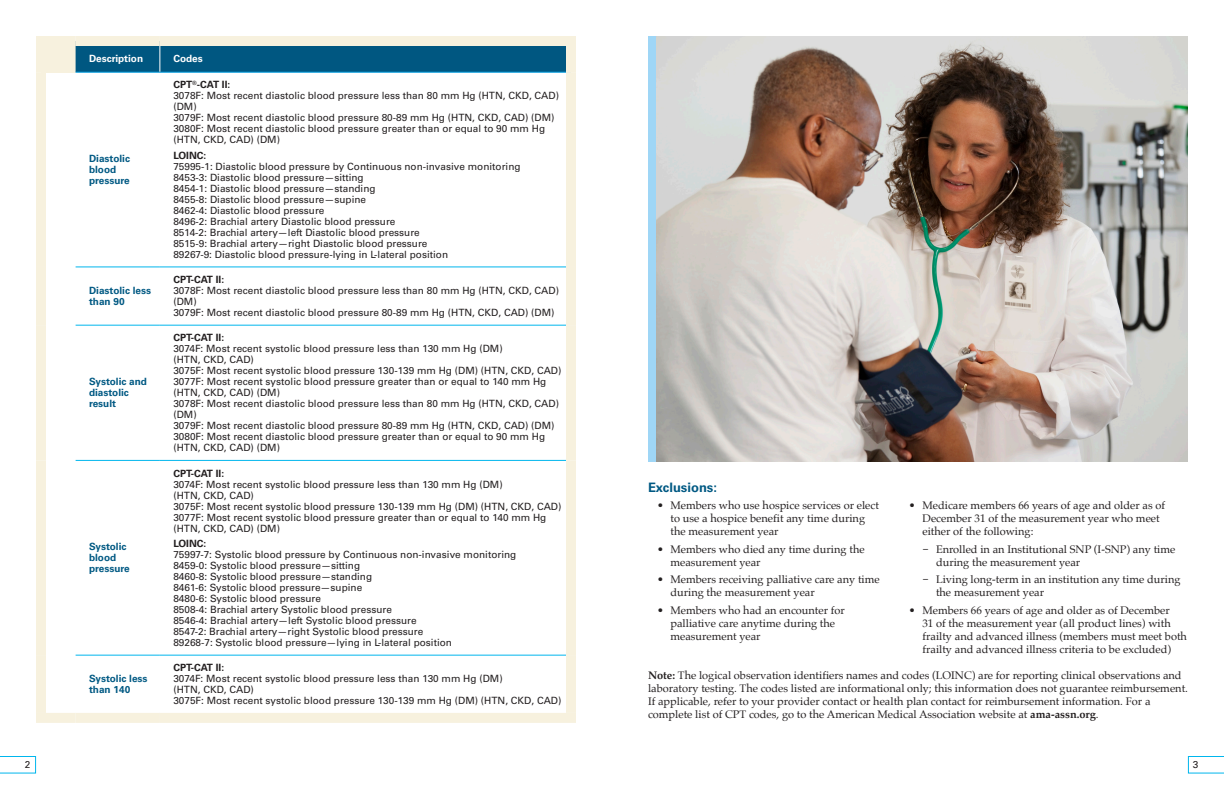
<style>
.page{position:relative;width:1224px;height:792px;background:#fff}
.page>*{position:absolute;margin:0;border:0;box-sizing:border-box;transform-origin:0 0}
.t1{font:700 13px "Univers LT Std";color:#005983}
.t2{font:11px/13px "Palatino";color:#231f20}
.t3{font:10px/11px "Univers LT Std";color:#231f20}
.t4{font:700 10px/11px "Univers LT Std";color:#005983}
.t5{font:700 10px "Univers LT Std";color:#231f20}
.t6{font:700 10px "Univers LT Std";color:#fff}
.s1{font-family:"Univers LT Std";font-size:10px}
.s2{font-weight:700}
</style>
<div class="page">
<div style="left:41px;top:41px;width:35px;height:31px;background:#f7f1de"></div>
<hr style="left:76px;top:72px;width:84px;height:1px;background:#009fe2">
<hr style="left:160px;top:72px;width:406px;height:1px;background:#009fe2">
<div style="left:160px;top:36px;width:416px;height:10px;background:#f7f1de"></div>
<div style="left:36px;top:36px;width:40px;height:10px;background:#f7f1de"></div>
<div style="left:36px;top:46px;width:10px;height:26px;background:#f7f1de"></div>
<div style="left:76px;top:36px;width:84px;height:10px;background:#f7f1de"></div>
<hr style="left:76px;top:266px;width:84px;height:1px;background:#00b6ed">
<hr style="left:160px;top:266px;width:406px;height:1px;background:#00b6ed">
<div style="left:36px;top:72px;width:10px;height:195px;background:#f7f1de"></div>
<div style="left:36px;top:267px;width:10px;height:58px;background:#f7f1de"></div>
<div style="left:36px;top:325px;width:10px;height:135px;background:#f7f1de"></div>
<div style="left:36px;top:460px;width:10px;height:195px;background:#f7f1de"></div>
<div style="left:36px;top:655px;width:10px;height:58px;background:#f7f1de"></div>
<hr style="left:76px;top:325px;width:84px;height:1px;background:#00b6ed">
<hr style="left:160px;top:325px;width:406px;height:1px;background:#00b6ed">
<hr style="left:76px;top:460px;width:84px;height:1px;background:#00b6ed">
<hr style="left:160px;top:460px;width:406px;height:1px;background:#00b6ed">
<hr style="left:76px;top:655px;width:84px;height:1px;background:#00b6ed">
<hr style="left:160px;top:655px;width:406px;height:1px;background:#00b6ed">
<div style="left:76px;top:713px;width:84px;height:10px;background:#f7f1de"></div>
<div style="left:160px;top:713px;width:416px;height:10px;background:#f7f1de"></div>
<div style="left:36px;top:713px;width:40px;height:10px;background:#f7f1de"></div>
<svg style="left:76px;top:41px;width:490px;height:31px"></svg>
<div style="left:566px;top:46px;width:10px;height:26px;background:#f7f1de"></div>
<div style="left:566px;top:72px;width:10px;height:195px;background:#f7f1de"></div>
<div style="left:566px;top:267px;width:10px;height:58px;background:#f7f1de"></div>
<div style="left:566px;top:325px;width:10px;height:135px;background:#f7f1de"></div>
<div style="left:566px;top:460px;width:10px;height:195px;background:#f7f1de"></div>
<div style="left:566px;top:655px;width:10px;height:58px;background:#f7f1de"></div>
<img style="left:655px;top:36px;width:533px;height:426px">
<div style="left:648px;top:36px;width:7px;height:426px;background:#9fd6f6"></div>
<svg style="left:1188px;top:756px;width:36px;height:18px"></svg>
<svg style="left:0;top:756px;width:36px;height:18px"></svg>
<p class="t6" style="left:89px;top:53px;width:56px">Description</p>
<p class="t6" style="left:173px;top:53px;width:31px">Codes</p>
<p class="t4" style="left:89px;top:153px;width:42px">Diastolic blood pressure</p>
<p class="t4" style="left:89px;top:285px;width:64px">Diastolic less than 90</p>
<p class="t4" style="left:89px;top:376px;width:59px">Systolic and diastolic result</p>
<p class="t4" style="left:89px;top:541px;width:42px">Systolic blood pressure</p>
<p class="t4" style="left:89px;top:673px;width:60px">Systolic less than 140</p>
<p class="t5" style="left:173px;top:79px;width:58px">CPT<sup>®</sup>-CAT II:</p>
<p class="t3" style="left:173px;top:90px;width:387px">3078F: Most recent diastolic blood pressure less than 80 mm Hg (HTN, CKD, CAD) (DM)</p>
<p class="t3" style="left:173px;top:112px;width:383px">3079F: Most recent diastolic blood pressure 80-89 mm Hg (HTN, CKD, CAD) (DM)</p>
<p class="t3" style="left:173px;top:123px;width:373px">3080F: Most recent diastolic blood pressure greater than or equal to 90 mm Hg (HTN, CKD, CAD) (DM)</p>
<p class="t5" style="left:173px;top:150px;width:34px">LOINC:</p>
<p class="t3" style="left:173px;top:161px;width:349px">75995-1: Diastolic blood pressure by Continuous non-invasive monitoring</p>
<p class="t3" style="left:173px;top:172px;width:192px">8453-3: Diastolic blood pressure—sitting</p>
<p class="t3" style="left:173px;top:183px;width:204px">8454-1: Diastolic blood pressure—standing</p>
<p class="t3" style="left:173px;top:194px;width:194px">8455-8: Diastolic blood pressure—supine</p>
<p class="t3" style="left:173px;top:205px;width:153px">8462-4: Diastolic blood pressure</p>
<p class="t3" style="left:173px;top:216px;width:224px">8496-2: Brachial artery Diastolic blood pressure</p>
<p class="t3" style="left:173px;top:227px;width:248px">8514-2: Brachial artery—left Diastolic blood pressure</p>
<p class="t3" style="left:173px;top:238px;width:256px">8515-9: Brachial artery—right Diastolic blood pressure</p>
<p class="t3" style="left:173px;top:249px;width:276px">89267-9: Diastolic blood pressure-lying in L-lateral position</p>
<p class="t5" style="left:173px;top:274px;width:52px">CPT-CAT II:</p>
<p class="t3" style="left:173px;top:285px;width:387px">3078F: Most recent diastolic blood pressure less than 80 mm Hg (HTN, CKD, CAD) (DM)</p>
<p class="t3" style="left:173px;top:307px;width:383px">3079F: Most recent diastolic blood pressure 80-89 mm Hg (HTN, CKD, CAD) (DM)</p>
<p class="t5" style="left:173px;top:332px;width:52px">CPT-CAT II:</p>
<p class="t3" style="left:173px;top:343px;width:331px">3074F: Most recent systolic blood pressure less than 130 mm Hg (DM) (HTN, CKD, CAD)</p>
<p class="t3" style="left:173px;top:365px;width:390px">3075F: Most recent systolic blood pressure 130-139 mm Hg (DM) (HTN, CKD, CAD)</p>
<p class="t3" style="left:173px;top:376px;width:375px">3077F: Most recent systolic blood pressure greater than or equal to 140 mm Hg (HTN, CKD, CAD) (DM)</p>
<p class="t3" style="left:173px;top:398px;width:387px">3078F: Most recent diastolic blood pressure less than 80 mm Hg (HTN, CKD, CAD) (DM)</p>
<p class="t3" style="left:173px;top:420px;width:383px">3079F: Most recent diastolic blood pressure 80-89 mm Hg (HTN, CKD, CAD) (DM)</p>
<p class="t3" style="left:173px;top:431px;width:373px">3080F: Most recent diastolic blood pressure greater than or equal to 90 mm Hg (HTN, CKD, CAD) (DM)</p>
<p class="t5" style="left:173px;top:467px;width:52px">CPT-CAT II:</p>
<p class="t3" style="left:173px;top:479px;width:331px">3074F: Most recent systolic blood pressure less than 130 mm Hg (DM) (HTN, CKD, CAD)</p>
<p class="t3" style="left:173px;top:501px;width:390px">3075F: Most recent systolic blood pressure 130-139 mm Hg (DM) (HTN, CKD, CAD)</p>
<p class="t3" style="left:173px;top:512px;width:375px">3077F: Most recent systolic blood pressure greater than or equal to 140 mm Hg (HTN, CKD, CAD) (DM)</p>
<p class="t5" style="left:173px;top:538px;width:34px">LOINC:</p>
<p class="t3" style="left:173px;top:549px;width:344px">75997-7: Systolic blood pressure by Continuous non-invasive monitoring</p>
<p class="t3" style="left:173px;top:560px;width:188px">8459-0: Systolic blood pressure—sitting</p>
<p class="t3" style="left:173px;top:571px;width:200px">8460-8: Systolic blood pressure—standing</p>
<p class="t3" style="left:173px;top:582px;width:190px">8461-6: Systolic blood pressure—supine</p>
<p class="t3" style="left:173px;top:593px;width:149px">8480-6: Systolic blood pressure</p>
<p class="t3" style="left:173px;top:604px;width:220px">8508-4: Brachial artery Systolic blood pressure</p>
<p class="t3" style="left:173px;top:615px;width:245px">8546-4: Brachial artery—left Systolic blood pressure</p>
<p class="t3" style="left:173px;top:626px;width:252px">8547-2: Brachial artery—right Systolic blood pressure</p>
<p class="t3" style="left:173px;top:637px;width:280px">89268-7: Systolic blood pressure—lying in L-lateral position</p>
<p class="t5" style="left:173px;top:662px;width:52px">CPT-CAT II:</p>
<p class="t3" style="left:173px;top:673px;width:331px">3074F: Most recent systolic blood pressure less than 130 mm Hg (DM) (HTN, CKD, CAD)</p>
<p class="t3" style="left:173px;top:695px;width:390px">3075F: Most recent systolic blood pressure 130-139 mm Hg (DM) (HTN, CKD, CAD)</p>
<h2 class="t1" style="left:648px;top:479px;width:71px">Exclusions:</h2>
<p class="t2" style="left:670px;top:499px;width:210px;text-indent:-13px">• Members who use hospice services or elect to use a hospice benefit any time during the measurement year</p>
<p class="t2" style="left:670px;top:542px;width:196px;text-indent:-13px">• Members who died any time during the measurement year</p>
<p class="t2" style="left:670px;top:573px;width:211px;text-indent:-13px">• Members receiving palliative care any time during the measurement year</p>
<p class="t2" style="left:670px;top:603px;width:176px;text-indent:-13px">• Members who had an encounter for palliative care anytime during the measurement year</p>
<p class="t2" style="left:909px;top:499px;width:8px">•</p>
<p class="t2" style="left:922px;top:499px;width:244px">Medicare members 66 years of age and older as of<br>December 31 of the measurement year who meet either of the following:</p>
<p class="t2" style="left:936px;top:542px;width:241px;text-indent:-13px"><span class="s1">–</span> Enrolled in an Institutional SNP (I-SNP) any time during the measurement year</p>
<p class="t2" style="left:936px;top:573px;width:246px;text-indent:-13px"><span class="s1">–</span> Living long-term in an institution any time during the measurement year</p>
<p class="t2" style="left:922px;top:603px;width:266px;text-indent:-13px">• Members 66 years of age and older as of December<br>31 of the measurement year (all product lines) with frailty and advanced illness (members must meet both frailty and advanced illness criteria to be excluded)</p>
<p class="t2" style="left:648px;top:669px;width:542px"><span class="s2">Note:</span> The logical observation identifiers names and codes (LOINC) are for reporting clinical observations and laboratory testing. The codes listed are informational only; this information does not guarantee reimbursement.<br>If applicable, refer to your provider contact or health plan contact for reimbursement information. For a complete list of CPT codes, go to the American Medical Association website at <span class="s2">ama-assn.org</span>.</p>
<p class="t3" style="left:25px;top:759px;width:7px">2</p>
<p class="t3" style="left:1193px;top:759px;width:7px">3</p>
</div>
